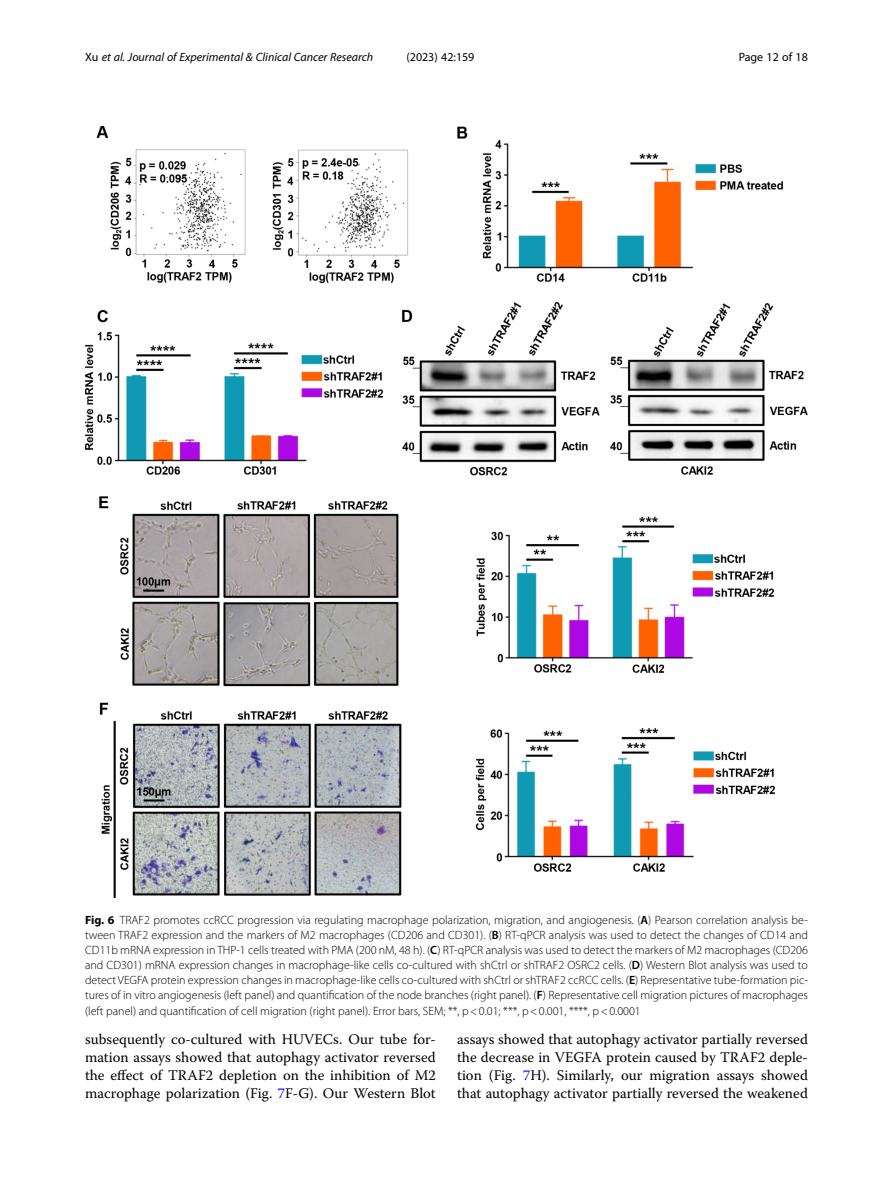
<style>
.page{position:relative;width:893px;height:1191px;background:#fff}
.page>*{position:absolute;margin:0;border:0;box-sizing:border-box;transform-origin:0 0}
.Body_Text{font:14.7px/18px "Warnock Pro";color:#000;text-align:justify}
.Figure_Caption{font:300 12px/15px "Myriad Pro";color:#000;text-align:justify}
.t1{font:italic 12px "Myriad Pro";color:#000}
.t2{font:12px "Myriad Pro";color:#000}
.s1{font-style:normal}
.s2{font-weight:700}
.s3{font-weight:600}
.s4{color:#00f}
</style>
<div class="page">
<img style="left:85px;top:126px;width:723px;height:771px">
<p class="t1" style="left:85px;top:50px;width:290px"><span class="s1">Xu</span> et al. Journal of Experimental &amp; Clinical Cancer Research</p>
<p class="t2" style="left:406px;top:50px;width:70px">(2023) 42:159</p>
<p class="t2" style="left:739px;top:50px;width:71px">Page 12 of 18</p>
<p class="Figure_Caption" style="left:85px;top:913px;width:724px"><span class="s2">Fig. 6</span> TRAF2 promotes ccRCC progression via regulating macrophage polarization, migration, and angiogenesis. (<span class="s3">A</span>) Pearson correlation analysis be&shy;tween TRAF2 expression and the markers of M2 macrophages (CD206 and CD301). (<span class="s3">B</span>) RT-qPCR analysis was used to detect the changes of CD14 and CD11b mRNA expression in THP-1 cells treated with PMA (200 nM, 48 h). (<span class="s3">C</span>) RT-qPCR analysis was used to detect the markers of M2 macrophages (CD206 and CD301) mRNA expression changes in macrophage-like cells co-cultured with shCtrl or shTRAF2 OSRC2 cells. (<span class="s3">D</span>) Western Blot analysis was used to detect VEGFA protein expression changes in macrophage-like cells co-cultured with shCtrl or shTRAF2 ccRCC cells. (<span class="s3">E</span>) Representative tube-formation pic&shy;tures of in vitro angiogenesis (left panel) and quantification of the node branches (right panel). (<span class="s3">F</span>) Representative cell migration pictures of macrophages (left panel) and quantification of cell migration (right panel). Error bars, SEM; **, p&lt;0.01; ***, p&lt;0.001, ****, p&lt;0.0001</p>
<p class="Body_Text" style="left:85px;top:1030px;width:352px">subsequently co-cultured with HUVECs. Our tube for&shy;mation assays showed that autophagy activator reversed the effect of TRAF2 depletion on the inhibition of M2 macrophage polarization (Fig. <span class="s4">7</span>F-G). Our Western Blot</p>
<p class="Body_Text" style="left:457px;top:1030px;width:352px">assays showed that autophagy activator partially reversed the decrease in VEGFA protein caused by TRAF2 deple&shy;tion (Fig. <span class="s4">7</span>H). Similarly, our migration assays showed that autophagy activator partially reversed the weakened</p>
</div>
